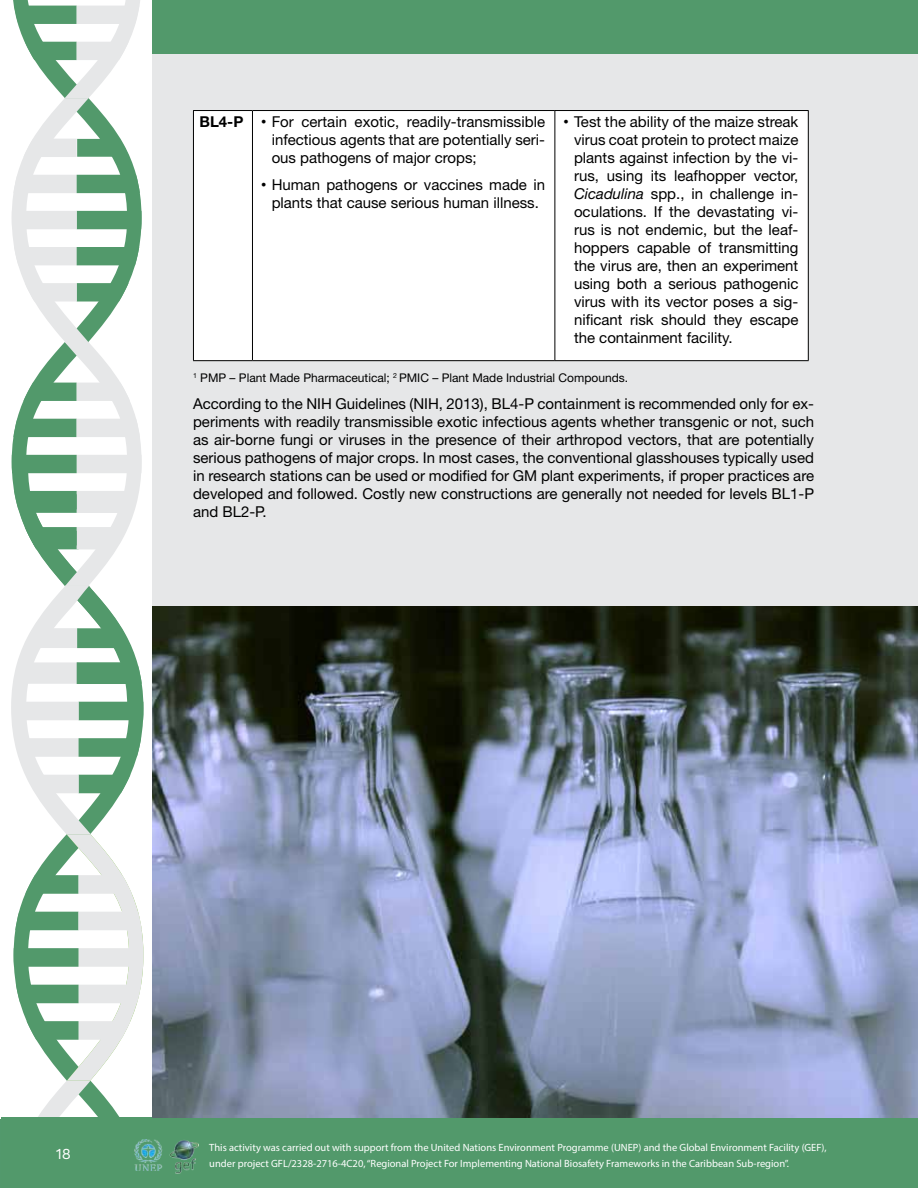
<style>
.page{position:relative;width:918px;height:1188px;background:#fff}
.page>*{position:absolute;margin:0;border:0;box-sizing:border-box;transform-origin:0 0}
.t1{font:15px/18px "Helvetica Neue LT Std";color:#000;text-align:justify}
.t2{font:15px "Work Sans";color:#fff}
.t3{font:12px "Helvetica Neue LT Std";color:#000}
.t4{font:10.5px/16.5px "Myriad Pro";color:#fff}
.s1{font-family:"Arial"}
.s2{font-style:italic}
.s3{font-weight:700}
</style>
<div class="page">
<div style="left:152px;top:54px;width:766px;height:1063px;background:#e6e7e8"></div>
<svg style="left:11px;top:0;width:132px;height:1117px"></svg>
<div style="left:152px;top:0;width:766px;height:54px;background:#52996b"></div>
<div style="left:1px;top:1117px;width:917px;height:71px;background:#52996b"></div>
<img style="left:134px;top:1140px;width:29px;height:31px">
<img style="left:169px;top:1140px;width:29px;height:33px">
<div style="left:194px;top:111px;width:614px;height:249px;background:#fff"></div>
<hr style="left:193px;top:110px;width:59px;height:1px;background:#000">
<hr style="left:193px;top:111px;width:1px;height:249px;background:#000">
<hr style="left:252px;top:110px;width:303px;height:1px;background:#000">
<hr style="left:252px;top:111px;width:1px;height:249px;background:#000">
<hr style="left:555px;top:110px;width:254px;height:1px;background:#000">
<hr style="left:555px;top:111px;width:1px;height:249px;background:#000">
<hr style="left:808px;top:111px;width:1px;height:249px;background:#000">
<hr style="left:193px;top:360px;width:59px;height:1px;background:#000">
<hr style="left:252px;top:360px;width:303px;height:1px;background:#000">
<hr style="left:555px;top:360px;width:254px;height:1px;background:#000">
<img style="left:153px;top:606px;width:765px;height:511px">
<p class="t1" style="left:574px;top:113px;width:226px;text-indent:-11px"><span class="s1">•</span> Test the ability of the maize streak virus coat protein to protect maize plants against infection by the vi&shy;rus, using its leafhopper vector, <span class="s2">Cicadulina</span> spp., in challenge in&shy;oculations. If the devastating vi&shy;rus is not endemic, but the leaf&shy;hoppers capable of transmitting the virus are, then an experiment using both a serious pathogenic virus with its vector poses a sig&shy;nificant risk should they escape the containment facility.</p>
<p class="t3" style="left:193px;top:371px;width:437px"><sup>1</sup> PMP – Plant Made Pharmaceutical; <sup>2</sup> PMIC – Plant Made Industrial Compounds.</p>
<p class="t1" style="left:193px;top:395px;width:623px">According to the NIH Guidelines (NIH, 2013), BL4-P containment is recommended only for ex&shy;periments with readily transmissible exotic infectious agents whether transgenic or not, such as air-borne fungi or viruses in the presence of their arthropod vectors, that are potentially serious pathogens of major crops. In most cases, the conventional glasshouses typically used in research stations can be used or modified for GM plant experiments, if proper practices are developed and followed. Costly new constructions are generally not needed for levels BL1-P and BL2-P.</p>
<p class="t1" style="left:272px;top:113px;width:275px;text-indent:-72px"><span class="s3">BL4-P</span> <span class="s1">•</span> For certain exotic, readily-transmissible infectious agents that are potentially seri&shy;ous pathogens of major crops;</p>
<p class="t1" style="left:261px;top:176px;width:286px;text-align:center"><span class="s1">•</span> Human pathogens or vaccines made in plants that cause serious human illness.</p>
<p class="t2" style="left:56px;top:1145px;width:17px">18</p>
<p class="t4" style="left:209px;top:1139px;width:619px">This activity was carried out with support from the United Nations Environment Programme (UNEP) and the Global Environment Facility (GEF), under project GFL/2328-2716-4C20, “Regional Project For Implementing National Biosafety Frameworks in the Caribbean Sub-region”.</p>
</div>
